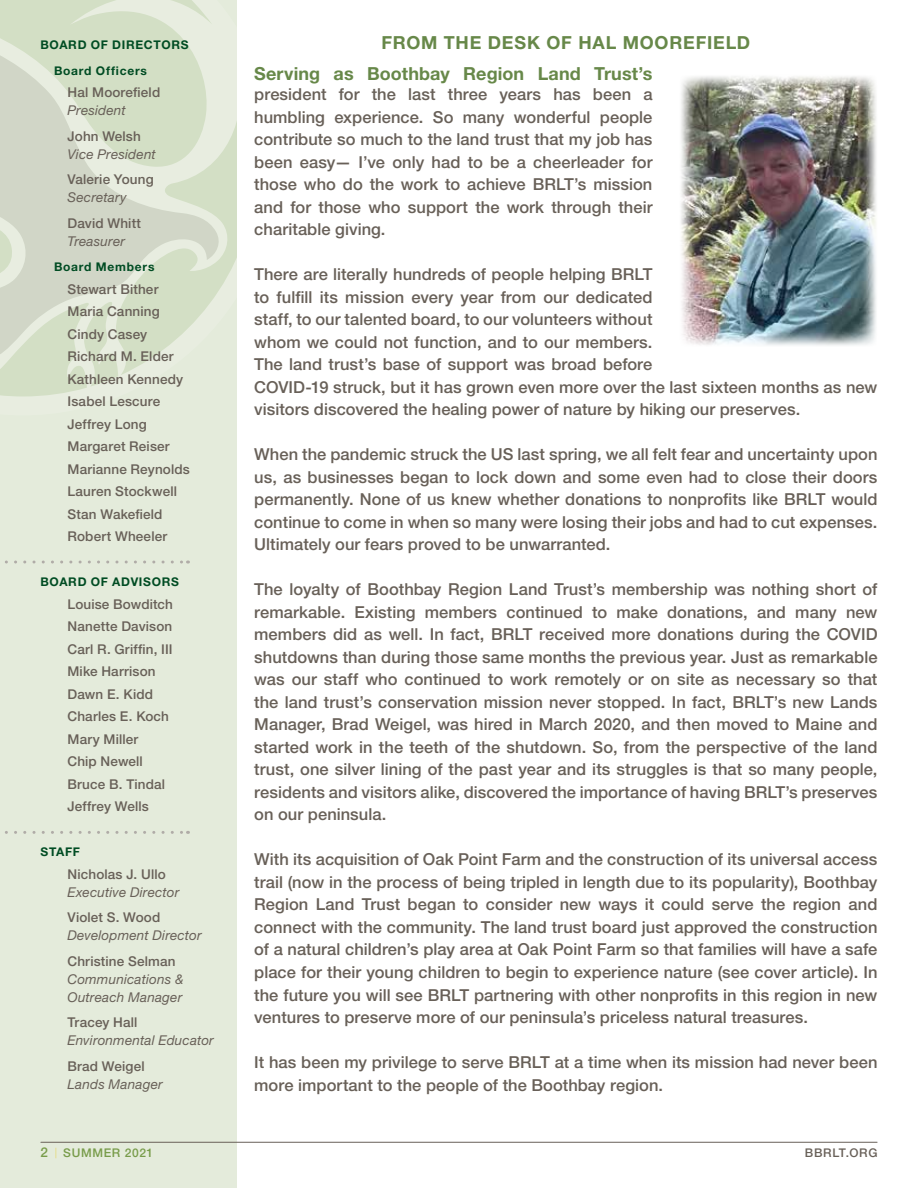
<style>
.page{position:relative;width:918px;height:1188px;background:#fff}
.page>*{position:absolute;margin:0;border:0;box-sizing:border-box;transform-origin:0 0}
.t1{font:700 18px/31.5px "Helvetica Neue LT Std";letter-spacing:.01em;color:#678849}
.t2{font:500 16.5px/22.5px "Helvetica Neue LT Std";letter-spacing:.005em;color:#686058;text-align:justify}
.t3{font:500 13.5px/22.5px "Helvetica Neue LT Std";letter-spacing:.01em;color:#686058}
.t4{font:italic 13.5px/18px "Helvetica Neue LT Std";letter-spacing:.015em;color:#686058}
.t5{font:700 12px/25.5px "Helvetica Neue LT Std";letter-spacing:.06em;color:#004c23}
.t6{font:500 12px "Helvetica Neue LT Std";letter-spacing:.055em;color:#789c4a}
.t7{font:500 12px "Helvetica Neue LT Std";letter-spacing:.055em;color:#686058}
.s1{font-size:13.5px}
.s2{font-weight:300;font-size:10.5px;color:#e5d660}
</style>
<div class="page">
<div style="left:0;top:0;width:237px;height:1188px;background:#e4ebdb"></div>
<svg style="left:0;top:0;width:237px;height:396px"></svg>
<svg style="left:0;top:20px;width:222px;height:345px"></svg>
<hr style="left:41px;top:1142px;width:836px;height:1px;background:#686058">
<svg style="left:5px;top:561px;width:184px;height:3px"></svg>
<svg style="left:5px;top:831px;width:184px;height:3px"></svg>
<img style="left:681px;top:76px;width:195px;height:270px">
<p class="t5" style="left:54px;top:32px;width:136px;text-indent:-14px">BOARD OF DIRECTORS<br>Board Officers</p>
<p class="t3" style="left:68px;top:81px;width:94px">Hal Moorefield</p>
<p class="t4" style="left:68px;top:101px;width:60px">President</p>
<p class="t3" style="left:68px;top:124px;width:75px">John Welsh</p>
<p class="t4" style="left:68px;top:144px;width:90px">Vice President</p>
<p class="t3" style="left:68px;top:168px;width:88px">Valerie Young</p>
<p class="t4" style="left:68px;top:188px;width:61px">Secretary</p>
<p class="t3" style="left:68px;top:211px;width:75px">David Whitt</p>
<p class="t4" style="left:68px;top:231px;width:59px">Treasurer</p>
<p class="t5" style="left:54px;top:254px;width:102px">Board Members</p>
<p class="t3" style="left:68px;top:277px;width:124px">Stewart Bither<br>Maria Canning<br>Cindy Casey<br>Richard M. Elder<br>Kathleen Kennedy<br>Isabel Lescure<br>Jeffrey Long<br>Margaret Reiser<br>Marianne Reynolds<br>Lauren Stockwell<br>Stan Wakefield<br>Robert Wheeler</p>
<p class="t5" style="left:40px;top:569px;width:140px">BOARD OF ADVISORS</p>
<p class="t3" style="left:68px;top:592px;width:107px">Louise Bowditch<br>Nanette Davison<br>Carl R. Griffin, III<br>Mike Harrison<br>Dawn E. Kidd<br>Charles E. Koch<br>Mary Miller<br>Chip Newell<br>Bruce B. Tindal<br>Jeffrey Wells</p>
<p class="t5" style="left:40px;top:839px;width:41px">STAFF</p>
<p class="t3" style="left:68px;top:862px;width:100px">Nicholas J. Ullo</p>
<p class="t4" style="left:68px;top:882px;width:113px">Executive Director</p>
<p class="t3" style="left:68px;top:906px;width:94px">Violet S. Wood</p>
<p class="t4" style="left:68px;top:926px;width:136px">Development Director</p>
<p class="t3" style="left:68px;top:949px;width:110px">Christine Selman</p>
<p class="t4" style="left:68px;top:969px;width:118px">Communications &amp;<br>Outreach Manager</p>
<p class="t3" style="left:68px;top:1011px;width:72px">Tracey Hall</p>
<p class="t4" style="left:68px;top:1031px;width:148px">Environmental Educator</p>
<p class="t3" style="left:68px;top:1054px;width:79px">Brad Weigel</p>
<p class="t4" style="left:68px;top:1074px;width:97px">Lands Manager</p>
<p class="t1" style="left:254px;top:26px;width:498px;text-indent:127px">FROM THE DESK OF HAL MOOREFIELD<br>Serving as Boothbay Region Land Trust’s</p>
<p class="t2" style="left:254px;top:83px;width:400px">president for the last three years has been a humbling experience. So many wonderful people contribute so much to the land trust that my job has been easy— I’ve only had to be a cheerleader for those who do the work to achieve BRLT’s mission and for those who support the work through their charitable giving.</p>
<p class="t2" style="left:254px;top:263px;width:625px;text-align:left">There are literally hundreds of people helping BRLT<br>to fulfill its mission every year from our dedicated<br>staff, to our talented board, to our volunteers without<br>whom we could not function, and to our members.<br>The land trust’s base of support was broad before<br>COVID-19 struck, but it has grown even more over the last sixteen months as new visitors discovered the healing power of nature by hiking our preserves.</p>
<p class="t2" style="left:254px;top:443px;width:625px">When the pandemic struck the US last spring, we all felt fear and uncertainty upon us, as businesses began to lock down and some even had to close their doors permanently. None of us knew whether donations to nonprofits like BRLT would continue to come in when so many were losing their jobs and had to cut expenses.<br>Ultimately our fears proved to be unwarranted.</p>
<p class="t2" style="left:254px;top:578px;width:625px">The loyalty of Boothbay Region Land Trust’s membership was nothing short of remarkable. Existing members continued to make donations, and many new members did as well. In fact, BRLT received more donations during the COVID shutdowns than during those same months the previous year. Just as remarkable was our staff who continued to work remotely or on site as necessary so that the land trust’s conservation mission never stopped. In fact, BRLT’s new Lands Manager, Brad Weigel, was hired in March 2020, and then moved to Maine and started work in the teeth of the shutdown. So, from the perspective of the land trust, one silver lining of the past year and its struggles is that so many people, residents and visitors alike, discovered the importance of having BRLT’s preserves on our peninsula.</p>
<p class="t2" style="left:254px;top:848px;width:625px">With its acquisition of Oak Point Farm and the construction of its universal access trail (now in the process of being tripled in length due to its popularity), Boothbay Region Land Trust began to consider new ways it could serve the region and connect with the community. The land trust board just approved the construction of a natural children’s play area at Oak Point Farm so that families will have a safe place for their young children to begin to experience nature (see cover article). In the future you will see BRLT partnering with other nonprofits in this region in new ventures to preserve more of our peninsula’s priceless natural treasures.</p>
<p class="t2" style="left:254px;top:1051px;width:625px">It has been my privilege to serve BRLT at a time when its mission had never been more important to the people of the Boothbay region.</p>
<p class="t6" style="left:40px;top:1146px;width:114px"><span class="s1">2</span> <span class="s2">|</span> SUMMER 2021</p>
<p class="t7" style="left:805px;top:1146px;width:74px">BBRLT.ORG</p>
</div>
